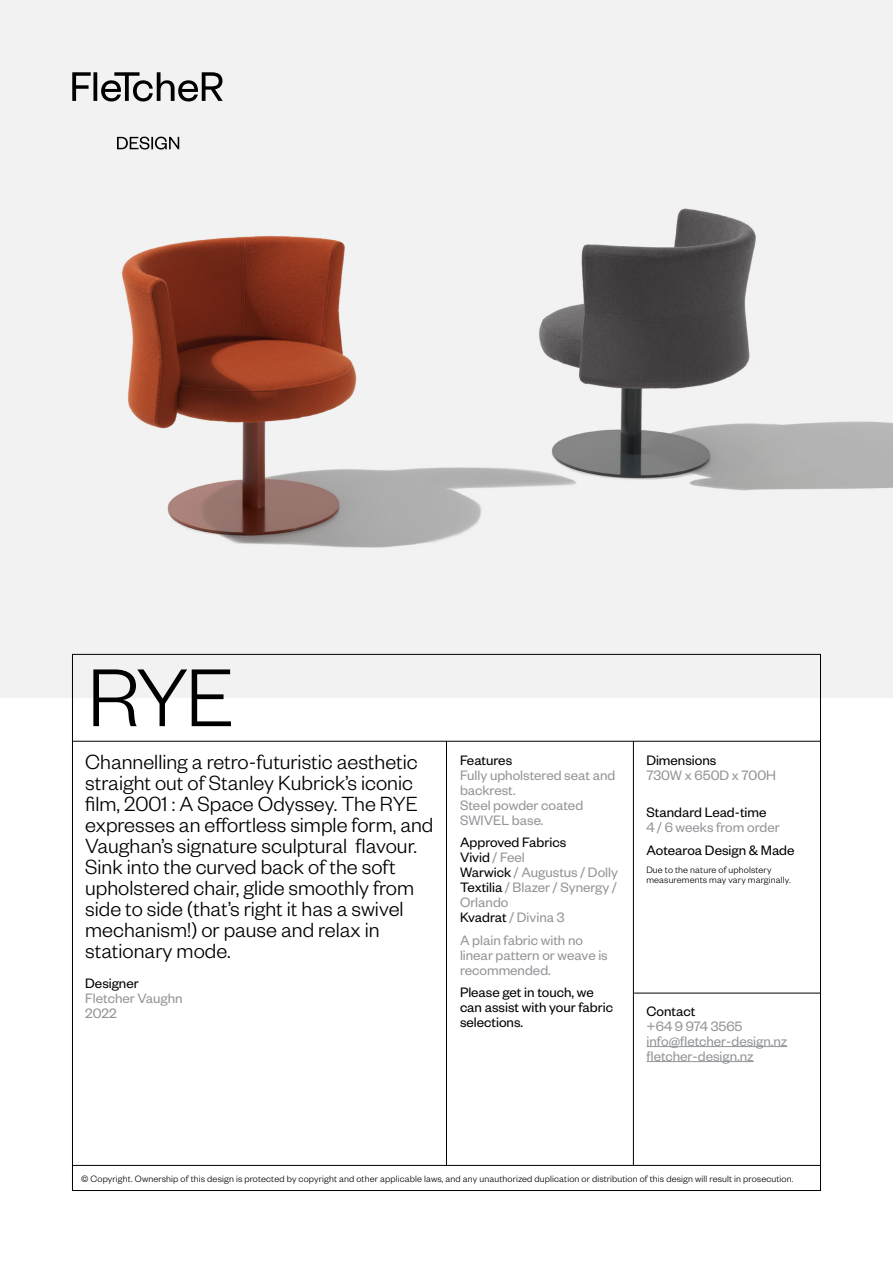
<style>
.page{position:relative;width:893px;height:1263px;background:#fff}
.page>*{position:absolute;margin:0;border:0;box-sizing:border-box;transform-origin:0 0}
.t1{font:300 90px "Founders Grotesk";color:#000}
.t2{font:300 22.5px/21px "Founders Grotesk";color:#000}
.t3{font:15px/15px "Founders Grotesk";color:#939598}
.t4{font:15px/15px "Founders Grotesk";color:#000}
.t5{font:300 10.2px/10.5px "Founders Grotesk";letter-spacing:.015em;color:#000}
.s1{color:#000}
</style>
<div class="page">
<img style="left:0;top:0;width:893px;height:698px">
<hr style="left:646px;top:1046px;width:141px;height:1px;background:#939598">
<hr style="left:646px;top:1061px;width:108px;height:1px;background:#939598">
<div style="left:72px;top:654px;width:749px;height:87px;border:1px solid #000"></div>
<hr style="left:820px;top:741px;width:1px;height:424px;background:#000">
<hr style="left:633px;top:741px;width:1px;height:424px;background:#000">
<hr style="left:634px;top:993px;width:187px;height:1px;background:#000">
<hr style="left:72px;top:741px;width:1px;height:424px;background:#000">
<hr style="left:446px;top:741px;width:1px;height:424px;background:#000">
<div style="left:72px;top:1165px;width:749px;height:26px;border:1px solid #000"></div>
<svg style="left:72px;top:72px;width:151px;height:78px"></svg>
<h1 class="t1" style="left:88px;top:643px;width:148px">RYE</h1>
<p class="t2" style="left:85px;top:751px;width:350px">Channelling a retro-futuristic aesthetic straight out of Stanley Kubrick’s iconic film, 2001 : A Space Odyssey. The RYE expresses an effortless simple form, and Vaughan’s signature sculptural flavour.<br>Sink into the curved back of the soft upholstered chair, glide smoothly from side to side (that’s right it has a swivel mechanism!) or pause and relax in stationary mode.</p>
<p class="t4" style="left:85px;top:975px;width:55px">Designer</p>
<p class="t3" style="left:85px;top:990px;width:99px">Fletcher Vaughn<br>2022</p>
<p class="t4" style="left:460px;top:752px;width:54px">Features</p>
<p class="t3" style="left:460px;top:767px;width:157px">Fully upholstered seat and backrest.<br>Steel powder coated<br>SWIVEL base.</p>
<p class="t3" style="left:460px;top:834px;width:160px"><span class="s1">Approved Fabrics<br>Vivid</span> / Feel<br><span class="s1">Warwick</span> / Augustus / Dolly<br><span class="s1">Textilia</span> / Blazer / Synergy /<br>Orlando<br><span class="s1">Kvadrat</span> / Divina 3</p>
<p class="t3" style="left:460px;top:932px;width:149px">A plain fabric with no linear pattern or weave is recommended.</p>
<p class="t4" style="left:460px;top:984px;width:155px">Please get in touch, we can assist with your fabric selections.</p>
<p class="t4" style="left:646px;top:752px;width:71px">Dimensions</p>
<p class="t3" style="left:646px;top:767px;width:131px">730W x 650D x 700H</p>
<p class="t4" style="left:646px;top:804px;width:122px">Standard Lead-time</p>
<p class="t3" style="left:646px;top:819px;width:135px">4 / 6 weeks from order</p>
<p class="t4" style="left:646px;top:842px;width:150px">Aotearoa Design &amp; Made</p>
<p class="t5" style="left:646px;top:864px;width:146px">Due to the nature of upholstery measurements may vary marginally.</p>
<p class="t4" style="left:646px;top:1002px;width:50px">Contact</p>
<p class="t3" style="left:646px;top:1017px;width:142px">+64 9 974 3565 info@fletcher-design.nz fletcher-design.nz</p>
<p class="t5" style="left:81px;top:1173px;width:714px">© Copyright. Ownership of this design is protected by copyright and other applicable laws, and any unauthorized duplication or distribution of this design will result in prosecution.</p>
</div>
